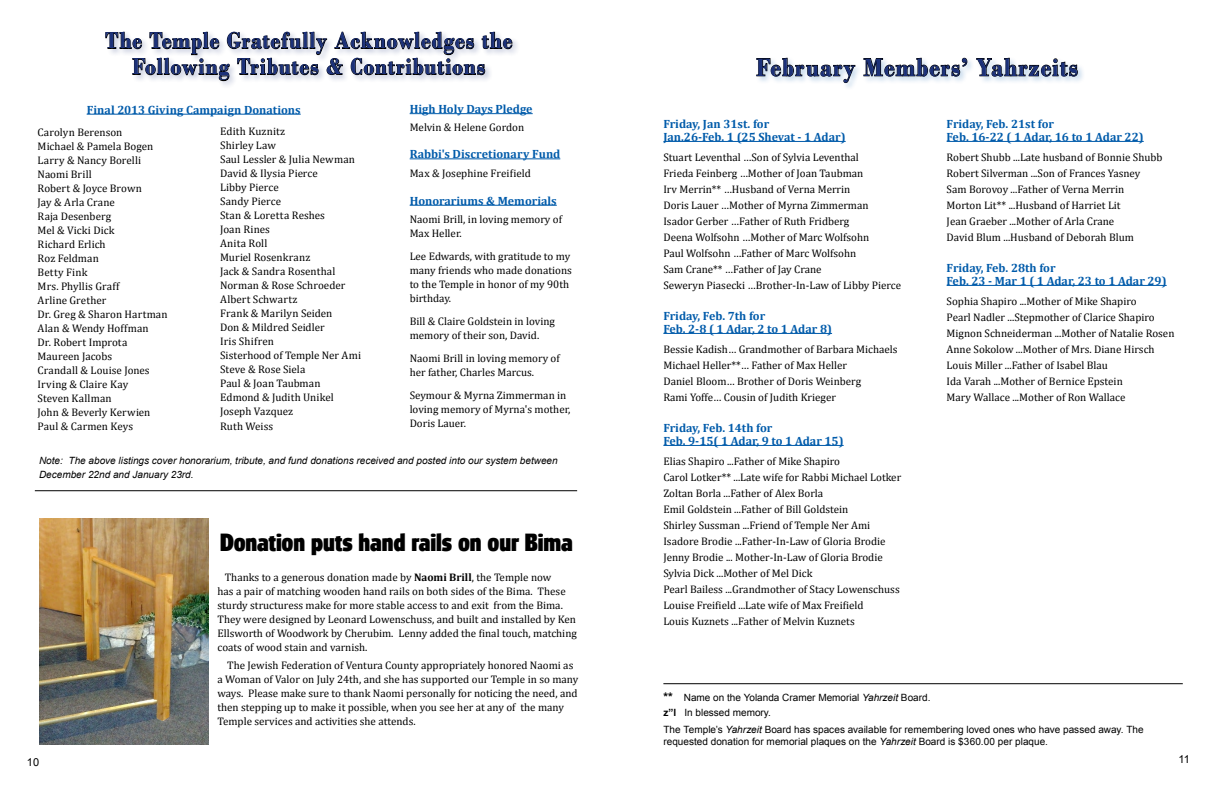
<style>
.page{position:relative;width:1224px;height:792px;background:#fff}
.page>*{position:absolute;margin:0;border:0;box-sizing:border-box;transform-origin:0 0}
.t1{font:700 26.4px "Bodoni";letter-spacing:.05em;color:#1c3179;scale:.91 1}
.t2{font:700 24.2px/26px "Bodoni";letter-spacing:.045em;color:#1c3179;text-align:center;scale:.91 1}
.t3{font:24.2px "Goudita Sans Heavy SF Bold";letter-spacing:-.005em;color:#000;scale:.91 1}
.t4{font:700 12px/13px "Cambria";color:#005baa}
.t5{font:11px/14px "Cambria";color:#000}
.t6{font:11px "Arial";color:#000}
.t7{font:10px/15.5px "Arial";color:#000}
.t8{font:italic 10px/14px "Arial";color:#000}
.s1{font-weight:700}
.s2{font-weight:700;font-size:12px}
.s3{font-style:italic}
</style>
<div class="page">
<hr style="left:410px;top:113px;width:123px;height:1px;background:#005baa">
<hr style="left:410px;top:158px;width:150px;height:1px;background:#005baa">
<hr style="left:410px;top:205px;width:147px;height:1px;background:#005baa">
<hr style="left:663px;top:683px;width:520px;height:1px;background:#000">
<svg style="left:105px;top:31px;width:408px;height:51px"></svg>
<hr style="left:35px;top:490px;width:542px;height:1px;background:#000">
<div style="left:755px;top:56px;width:331px;height:35px;background:#005baa;opacity:.25"></div>
<svg style="left:756px;top:57px;width:100px;height:27px"></svg>
<svg style="left:863px;top:56px;width:105px;height:23px"></svg>
<svg style="left:976px;top:56px;width:102px;height:23px"></svg>
<hr style="left:663px;top:141px;width:183px;height:1px;background:#005baa">
<hr style="left:663px;top:333px;width:169px;height:1px;background:#005baa">
<hr style="left:663px;top:445px;width:181px;height:1px;background:#005baa">
<hr style="left:947px;top:141px;width:197px;height:1px;background:#005baa">
<hr style="left:947px;top:285px;width:220px;height:1px;background:#005baa">
<hr style="left:87px;top:114px;width:214px;height:1px;background:#005baa">
<img style="left:39px;top:518px;width:169px;height:227px">
<h2 class="t2" style="left:105px;top:27px;width:449px">The Temple Gratefully Acknowledges the<br>Following Tributes &amp; Contributions</h2>
<p class="t4" style="left:87px;top:103px;width:216px">Final 2013 Giving Campaign Donations</p>
<p class="t5" style="left:38px;top:125px;width:132px">Carolyn Berenson<br>Michael &amp; Pamela Bogen<br>Larry &amp; Nancy Borelli<br>Naomi Brill<br>Robert &amp; Joyce Brown<br>Jay &amp; Arla Crane<br>Raja Desenberg<br>Mel &amp; Vicki Dick<br>Richard Erlich<br>Roz Feldman<br>Betty Fink<br>Mrs. Phyllis Graff<br>Arline Grether<br>Dr. Greg &amp; Sharon Hartman<br>Alan &amp; Wendy Hoffman<br>Dr. Robert Improta<br>Maureen Jacobs<br>Crandall &amp; Louise Jones<br>Irving &amp; Claire Kay<br>Steven Kallman<br>John &amp; Beverly Kerwien<br>Paul &amp; Carmen Keys</p>
<p class="t5" style="left:220px;top:124px;width:142px">Edith Kuznitz<br>Shirley Law<br>Saul Lessler &amp; Julia Newman<br>David &amp; Ilysia Pierce<br>Libby Pierce<br>Sandy Pierce<br>Stan &amp; Loretta Reshes<br>Joan Rines<br>Anita Roll<br>Muriel Rosenkranz<br>Jack &amp; Sandra Rosenthal<br>Norman &amp; Rose Schroeder<br>Albert Schwartz<br>Frank &amp; Marilyn Seiden<br>Don &amp; Mildred Seidler<br>Iris Shifren<br>Sisterhood of Temple Ner Ami<br>Steve &amp; Rose Siela<br>Paul &amp; Joan Taubman<br>Edmond &amp; Judith Unikel<br>Joseph Vazquez</p>
<p class="t5" style="left:220px;top:419px;width:55px">Ruth Weiss</p>
<p class="t4" style="left:410px;top:102px;width:125px">High Holy Days Pledge</p>
<p class="t5" style="left:410px;top:120px;width:116px">Melvin &amp; Helene Gordon</p>
<p class="t4" style="left:410px;top:147px;width:152px">Rabbi's Discretionary Fund</p>
<p class="t5" style="left:410px;top:166px;width:123px">Max &amp; Josephine Freifield</p>
<p class="t4" style="left:410px;top:194px;width:149px">Honorariums &amp; Memorials</p>
<p class="t5" style="left:410px;top:212px;width:154px">Naomi Brill, in loving memory of<br>Max Heller.</p>
<p class="t5" style="left:410px;top:249px;width:164px">Lee Edwards, with gratitude to my many friends who made donations to the Temple in honor of my 90th birthday.</p>
<p class="t5" style="left:410px;top:314px;width:147px">Bill &amp; Claire Goldstein in loving memory of their son, David.</p>
<p class="t5" style="left:410px;top:351px;width:152px">Naomi Brill in loving memory of her father, Charles Marcus.</p>
<p class="t5" style="left:410px;top:388px;width:162px">Seymour &amp; Myrna Zimmerman in loving memory of Myrna's mother,<br>Doris Lauer.</p>
<p class="t8" style="left:39px;top:453px;width:520px">Note: The above listings cover honorarium, tribute, and fund donations received and posted into our system between<br>December 22nd and January 23rd.</p>
<h2 class="t3" style="left:220px;top:528px;width:389px">Donation puts hand rails on our Bima</h2>
<p class="t5" style="left:218px;top:570px;width:361px;text-indent:7px">Thanks to a generous donation made by <span class="s1">Naomi Brill</span>, the Temple now<br>has a pair of matching wooden hand rails on both sides of the Bima. These sturdy structuress make for more stable access to and exit from the Bima.<br>They were designed by Leonard Lowenschuss, and built and installed by Ken Ellsworth of Woodwork by Cherubim. Lenny added the final touch, matching coats of wood stain and varnish.</p>
<p class="t5" style="left:218px;top:659px;width:362px;text-indent:10px">The Jewish Federation of Ventura County appropriately honored Naomi as a Woman of Valor on July 24th, and she has supported our Temple in so many ways. Please make sure to thank Naomi personally for noticing the need, and then stepping up to make it possible, when you see her at any of the many Temple services and activities she attends.</p>
<h1 class="t1" style="left:756px;top:52px;width:355px">February Members’ Yahrzeits</h1>
<p class="t4" style="left:663px;top:117px;width:184px">Friday, Jan 31st. for<br>Jan.26-Feb. 1 (25 Shevat - 1 Adar)</p>
<p class="t5" style="left:663px;top:150px;width:239px;line-height:16px">Stuart Leventhal …Son of Sylvia Leventhal<br>Frieda Feinberg …Mother of Joan Taubman<br>Irv Merrin** …Husband of Verna Merrin<br>Doris Lauer …Mother of Myrna Zimmerman Isador Gerber …Father of Ruth Fridberg<br>Deena Wolfsohn …Mother of Marc Wolfsohn<br>Paul Wolfsohn …Father of Marc Wolfsohn<br>Sam Crane** …Father of Jay Crane<br>Seweryn Piasecki …Brother-In-Law of Libby Pierce</p>
<p class="t4" style="left:663px;top:309px;width:170px">Friday, Feb. 7th for<br>Feb. 2-8 ( 1 Adar, 2 to 1 Adar 8)</p>
<p class="t5" style="left:663px;top:342px;width:236px;line-height:16px">Bessie Kadish… Grandmother of Barbara Michaels Michael Heller**… Father of Max Heller<br>Daniel Bloom… Brother of Doris Weinberg<br>Rami Yoffe… Cousin of Judith Krieger</p>
<p class="t4" style="left:663px;top:421px;width:182px">Friday, Feb. 14th for<br>Feb. 9-15( 1 Adar, 9 to 1 Adar 15)</p>
<p class="t5" style="left:663px;top:454px;width:239px;line-height:16px">Elias Shapiro ...Father of Mike Shapiro<br>Carol Lotker** ...Late wife for Rabbi Michael Lotker Zoltan Borla ...Father of Alex Borla<br>Emil Goldstein ...Father of Bill Goldstein<br>Shirley Sussman ...Friend of Temple Ner Ami Isadore Brodie ...Father-In-Law of Gloria Brodie Jenny Brodie ... Mother-In-Law of Gloria Brodie Sylvia Dick ...Mother of Mel Dick<br>Pearl Bailess ...Grandmother of Stacy Lowenschuss Louise Freifield ...Late wife of Max Freifield<br>Louis Kuznets ...Father of Melvin Kuznets</p>
<p class="t4" style="left:947px;top:117px;width:199px">Friday, Feb. 21st for<br>Feb. 16-22 ( 1 Adar, 16 to 1 Adar 22)</p>
<p class="t5" style="left:947px;top:150px;width:217px;line-height:16px">Robert Shubb ...Late husband of Bonnie Shubb Robert Silverman ...Son of Frances Yasney Sam Borovoy ...Father of Verna Merrin<br>Morton Lit** ...Husband of Harriet Lit<br>Jean Graeber ...Mother of Arla Crane<br>David Blum ...Husband of Deborah Blum</p>
<p class="t4" style="left:947px;top:261px;width:222px">Friday, Feb. 28th for<br>Feb. 23 - Mar 1 ( 1 Adar, 23 to 1 Adar 29)</p>
<p class="t5" style="left:947px;top:294px;width:229px;line-height:16px">Sophia Shapiro ...Mother of Mike Shapiro<br>Pearl Nadler ...Stepmother of Clarice Shapiro Mignon Schneiderman ...Mother of Natalie Rosen Anne Sokolow ...Mother of Mrs. Diane Hirsch Louis Miller ...Father of Isabel Blau<br>Ida Varah ...Mother of Bernice Epstein<br>Mary Wallace ...Mother of Ron Wallace</p>
<p class="t7" style="left:663px;top:690px;width:269px"><span class="s2">**</span> Name on the Yolanda Cramer Memorial <span class="s3">Yahrzeit</span> Board. <span class="s1">z”l</span> In blessed memory.</p>
<p class="t7" style="left:663px;top:724px;width:482px;line-height:12px">The Temple’s <span class="s3">Yahrzeit</span> Board has spaces available for remembering loved ones who have passed away. The requested donation for memorial plaques on the <span class="s3">Yahrzeit</span> Board is $360.00 per plaque.</p>
<p class="t6" style="left:27px;top:755px;width:14px">10</p>
<p class="t6" style="left:1179px;top:752px;width:13px">11</p>
</div>
